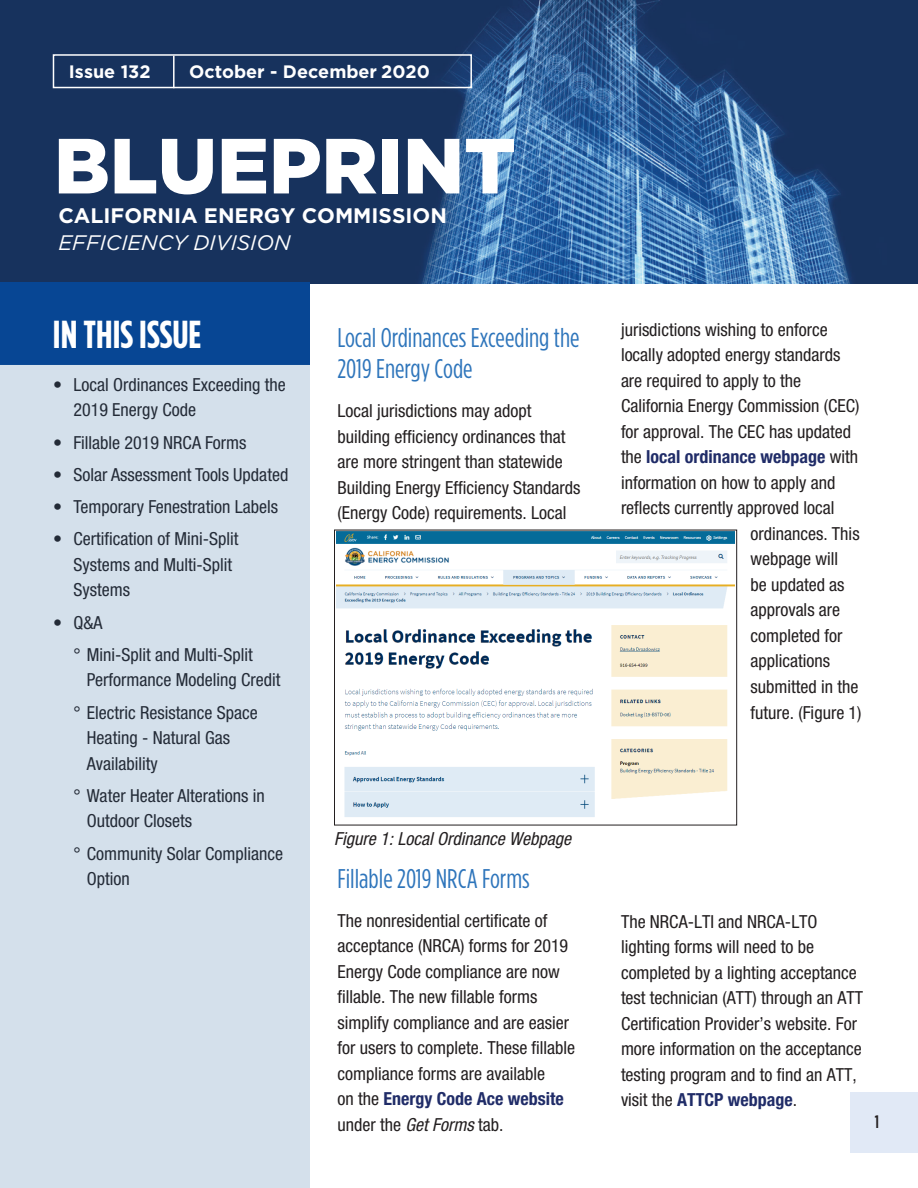
<style>
.page{position:relative;width:918px;height:1188px;background:#fff}
.page>*{position:absolute;margin:0;border:0;box-sizing:border-box;transform-origin:0 0}
.t1{font:900 78px "Gotham HTF";color:#fff}
.t2{font:700 condensed 39px "Gotham HTF";color:#fff}
.t3{font:condensed 27px/31.5px "Gotham HTF";color:#2e75bb}
.t4{font:700 21px "Gotham HTF";color:#fff}
.t5{font:italic 21px "Gotham HTF";color:#fff}
.t6{font:condensed 18px/25.5px "Helvetica Neue LT Std";color:#231f20}
.t7{font:italic condensed 18px "Helvetica Neue LT Std";color:#231f20}
.t8{font:700 18px "Gotham HTF";color:#fff}
.t9{font:700 condensed 18px "Helvetica Neue LT Std";color:#202c68}
.t10{font:500 condensed 18px "Gotham HTF";color:#231f20}
.s1{font-weight:700;color:#202c68}
.s2{font-style:italic}
.s3{font-weight:400;color:#231f20}
</style>
<div class="page">
<div style="left:850px;top:1092px;width:68px;height:60px;background:#e1e9f6"></div>
<img style="left:0;top:0;width:918px;height:283px">
<div style="left:53px;top:54px;width:419px;height:34px;border:2px solid #fff"></div>
<hr style="left:173px;top:56px;width:2px;height:32px;background:#fff">
<div style="left:0;top:282px;width:310px;height:82px;background:#074694"></div>
<div style="left:0;top:364px;width:310px;height:824px;background:#d4e0eb"></div>
<img style="left:337px;top:532px;width:398px;height:285px">
<div style="left:334px;top:530px;width:403px;height:295px;border:1px solid #231f20"></div>
<p class="t8" style="left:69px;top:61px;width:83px">Issue 132</p>
<p class="t8" style="left:189px;top:61px;width:242px">October - December 2020</p>
<h1 class="t1" style="left:54px;top:121px;width:463px">BLUEPRINT</h1>
<p class="t4" style="left:58px;top:204px;width:390px">CALIFORNIA ENERGY COMMISSION</p>
<p class="t5" style="left:58px;top:231px;width:234px">EFFICIENCY DIVISION</p>
<h2 class="t2" style="left:53px;top:313px;width:150px">IN THIS ISSUE</h2>
<p class="t6" style="left:73px;top:372px;width:214px">Local Ordinances Exceeding the<br>2019 Energy Code</p>
<p class="t6" style="left:73px;top:426px;width:217px;line-height:32.2px">Fillable 2019 NRCA Forms<br>Solar Assessment Tools Updated<br>Temporary Fenestration Labels<br>Certification of Mini-Split</p>
<p class="t6" style="left:73px;top:552px;width:160px">Systems and Multi-Split<br>Systems</p>
<p class="t6" style="left:73px;top:606px;width:181px;line-height:32.2px">Q&amp;A<br>° Mini-Split and Multi-Split</p>
<p class="t6" style="left:73px;top:664px;width:209px;line-height:32.2px;text-indent:14px">Performance Modeling Credit ° Electric Resistance Space</p>
<p class="t6" style="left:87px;top:725px;width:145px">Heating - Natural Gas<br>Availability</p>
<p class="t6" style="left:87px;top:783px;width:179px;text-indent:-14px">° Water Heater Alterations in<br>Outdoor Closets</p>
<p class="t6" style="left:87px;top:840px;width:198px;text-indent:-14px">° Community Solar Compliance<br>Option</p>
<p class="t6" style="left:53px;top:372px;width:10px">•</p>
<p class="t6" style="left:53px;top:426px;width:10px;line-height:32.2px;text-align:justify">• • • •</p>
<p class="t6" style="left:53px;top:609px;width:10px">•</p>
<h3 class="t3" style="left:338px;top:321px;width:244px">Local Ordinances Exceeding the<br>2019 Energy Code</h3>
<p class="t6" style="left:338px;top:398px;width:245px">Local jurisdictions may adopt building efficiency ordinances that are more stringent than statewide Building Energy Efficiency Standards (Energy Code) requirements. Local</p>
<p class="t7" style="left:334px;top:829px;width:238px">Figure 1: Local Ordinance Webpage</p>
<h3 class="t3" style="left:338px;top:862px;width:194px">Fillable 2019 NRCA Forms</h3>
<p class="t6" style="left:338px;top:908px;width:239px">The nonresidential certificate of acceptance (NRCA) forms for 2019<br>Energy Code compliance are now fillable. The new fillable forms simplify compliance and are easier for users to complete. These fillable compliance forms are available<br>on the <span class="s1">Energy Code Ace website </span>under the <span class="s2">Get Forms</span> tab.</p>
<p class="t6" style="left:621px;top:317px;width:208px">jurisdictions wishing to enforce</p>
<p class="t6" style="left:621px;top:342px;width:221px">locally adopted energy standards</p>
<p class="t6" style="left:621px;top:368px;width:182px">are required to apply to the</p>
<p class="t6" style="left:621px;top:393px;width:240px">California Energy Commission (CEC)</p>
<p class="t6" style="left:621px;top:419px;width:232px">for approval. The CEC has updated</p>
<p class="t9" style="left:621px;top:446px;width:239px"><span class="s3">the</span> local ordinance webpage <span class="s3">with</span></p>
<p class="t6" style="left:621px;top:470px;width:216px">information on how to apply and</p>
<p class="t6" style="left:621px;top:495px;width:215px">reflects currently approved local</p>
<p class="t6" style="left:750px;top:521px;width:111px">ordinances. This</p>
<p class="t6" style="left:750px;top:546px;width:89px">webpage will</p>
<p class="t6" style="left:750px;top:572px;width:96px">be updated as</p>
<p class="t6" style="left:750px;top:597px;width:91px">approvals are</p>
<p class="t6" style="left:750px;top:623px;width:93px">completed for</p>
<p class="t6" style="left:750px;top:648px;width:81px">applications</p>
<p class="t6" style="left:750px;top:674px;width:109px">submitted in the</p>
<p class="t6" style="left:750px;top:699px;width:113px">future. (Figure 1)</p>
<p class="t6" style="left:621px;top:908px;width:244px">The NRCA-LTI and NRCA-LTO lighting forms will need to be completed by a lighting acceptance test technician (ATT) through an ATT<br>Certification Provider’s website. For more information on the acceptance testing program and to find an ATT, visit the <span class="s1">ATTCP webpage</span>.</p>
<p class="t10" style="left:875px;top:1112px;width:6px">1</p>
</div>
